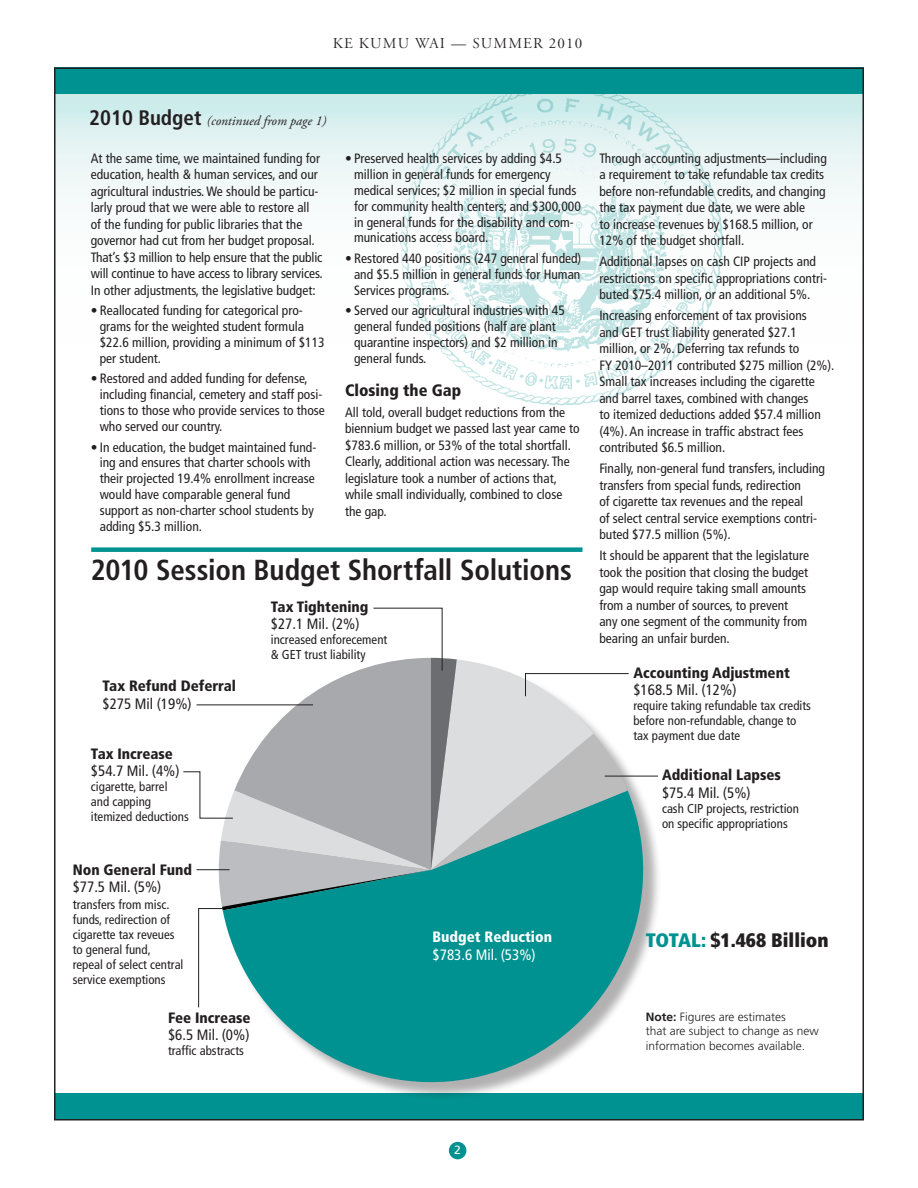
<style>
.page{position:relative;width:918px;height:1188px;background:#fff}
.page>*{position:absolute;margin:0;border:0;box-sizing:border-box;transform-origin:0 0}
.Body_9_11{font:700 condensed 28.95px "Frutiger";letter-spacing:-.005em;color:#231f20}
.t1{font:900 condensed 19.5px "Frutiger";color:#231f20}
.t2{font:900 condensed 16.5px "Frutiger";color:#231f20}
.Body_9_11-2{font:900 condensed 15px "Frutiger";color:#231f20}
.Body_9_11-3{font:condensed 15px "Frutiger";color:#231f20}
.t3{font:15px "Adobe Garamond Titling";letter-spacing:.08em;color:#231f20}
.Body_9_11-4{font:900 condensed 15px "Frutiger";color:#fff}
.Body_9_11-5{font:condensed 15px "Frutiger";color:#fff}
.Body_9_11-6{font:condensed 13.5px/16.5px "Frutiger";color:#231f20}
.bulleted_list{font:condensed 13.5px/15.9px "Frutiger";color:#231f20}
.t4{font:italic 13.5px "Adobe Garamond Pro";color:#231f20}
.Body_9_11-7{font:condensed 12.9px/15px "Frutiger";color:#231f20}
.Body_9_11-8{font:300 12px/14.4px "Frutiger";color:#231f20}
.t5{font:12px "Frutiger";color:#fff}
.s1{font-family:"Frutiger";font-weight:700;font-style:normal;font-stretch:condensed;font-size:21px}
.s2{font-size:13.5px}
.s3{color:#009290}
.s4{font-weight:700}
</style>
<div class="page">
<svg style="left:57px;top:94px;width:804px;height:312px"></svg>
<img style="left:400px;top:94px;width:166px;height:212px">
<div style="left:449px;top:1142px;width:17px;height:17px;background:#009290;border-radius:50%"></div>
<div style="left:54px;top:1094px;width:810px;height:26px;background:#009290"></div>
<div style="left:54px;top:68px;width:810px;height:26px;background:#009290"></div>
<div style="left:221px;top:660px;width:441px;height:440px;background:#231f20;opacity:.35"></div>
<svg style="left:223px;top:790px;width:420px;height:292px;fill:#009290"></svg>
<div style="left:91px;top:547px;width:491px;height:5px;background:#009290"></div>
<svg style="left:183px;top:607px;width:446px;height:401px"></svg>
<hr style="left:196px;top:869px;width:34px;height:1px;background:#231f20">
<hr style="left:196px;top:705px;width:117px;height:1px;background:#231f20">
<hr style="left:605px;top:776px;width:53px;height:1px;background:#231f20">
<p class="t3" style="left:333px;top:34px;width:251px">KE KUMU WAI — SUMMER 2010</p>
<p class="t4" style="left:89px;top:113px;width:239px"><span class="s1">2010 Budget</span> (continued from page 1)</p>
<p class="Body_9_11-6" style="left:91px;top:150px;width:233px">At the same time, we maintained funding for education, health &amp; human services, and our agricultural industries. We should be particu&shy;larly proud that we were able to restore all of the funding for public libraries that the governor had cut from her budget proposal.<br>That’s $3 million to help ensure that the public will continue to have access to library services.<br>In other adjustments, the legislative budget:</p>
<p class="bulleted_list" style="left:100px;top:303px;width:227px;text-indent:-9px">• Reallocated funding for categorical pro&shy;grams for the weighted student formula $22.6 million, providing a minimum of $113 per student.</p>
<p class="bulleted_list" style="left:100px;top:371px;width:227px;text-indent:-9px">• Restored and added funding for defense, including financial, cemetery and staff posi&shy;tions to those who provide services to those who served our country.</p>
<p class="bulleted_list" style="left:100px;top:439px;width:218px;text-indent:-9px">• In education, the budget maintained fund&shy;ing and ensures that charter schools with their projected 19.4% enrollment increase would have comparable general fund support as non-charter school students by adding $5.3 million.</p>
<p class="bulleted_list" style="left:354px;top:150px;width:228px;text-indent:-9px">• Preserved health services by adding $4.5 million in general funds for emergency medical services; $2 million in special funds for community health centers; and $300,000 in general funds for the disability and com&shy;munications access board.</p>
<p class="bulleted_list" style="left:354px;top:250px;width:229px;text-align:justify;text-indent:-9px">• Restored 440 positions (247 general funded) and $5.5 million in general funds for Human Services programs.</p>
<p class="bulleted_list" style="left:354px;top:302px;width:212px;text-indent:-9px">• Served our agricultural industries with 45 general funded positions (half are plant quarantine inspectors) and $2 million in general funds.</p>
<p class="t2" style="left:345px;top:380px;width:118px">Closing the Gap</p>
<p class="Body_9_11-6" style="left:345px;top:404px;width:236px">All told, overall budget reductions from the biennium budget we passed last year came to $783.6 million, or 53% of the total shortfall.<br>Clearly, additional action was necessary. The legislature took a number of actions that, while small individually, combined to close the gap.</p>
<p class="Body_9_11" style="left:91px;top:553px;width:483px">2010 Session Budget Shortfall Solutions</p>
<p class="Body_9_11-2" style="left:102px;top:677px;width:135px">Tax Refund Deferral</p>
<p class="Body_9_11-3" style="left:102px;top:695px;width:91px">$275 Mil (19%)</p>
<p class="Body_9_11-2" style="left:91px;top:745px;width:84px">Tax Increase</p>
<p class="Body_9_11-3" style="left:91px;top:762px;width:90px">$54.7 Mil. (4%)</p>
<p class="Body_9_11-7" style="left:91px;top:779px;width:99px">cigarette, barrel and capping itemized deductions</p>
<p class="Body_9_11-2" style="left:271px;top:598px;width:99px">Tax Tightening</p>
<p class="Body_9_11-3" style="left:271px;top:616px;width:90px">$27.1 Mil. (2%)</p>
<p class="Body_9_11-7" style="left:271px;top:633px;width:118px">increased enforecement &amp; GET trust liability</p>
<p class="Body_9_11-6" style="left:599px;top:150px;width:229px">Through accounting adjustments—including a requirement to take refundable tax credits before non-refundable credits, and changing the tax payment due date, we were able<br>to increase revenues by $168.5 million, or 12% of the budget shortfall.</p>
<p class="Body_9_11-6" style="left:599px;top:254px;width:228px">Additional lapses on cash CIP projects and restrictions on specific appropriations contri&shy;buted $75.4 million, or an additional 5%.</p>
<p class="Body_9_11-6" style="left:599px;top:308px;width:237px">Increasing enforcement of tax provisions<br>and GET trust liability generated $27.1 million, or 2%. Deferring tax refunds to<br>FY 2010–2011 contributed $275 million (2%).<br>Small tax increases including the cigarette and barrel taxes, combined with changes<br>to itemized deductions added $57.4 million (4%). An increase in traffic abstract fees contributed $6.5 million.</p>
<p class="Body_9_11-6" style="left:599px;top:461px;width:227px">Finally, non-general fund transfers, including transfers from special funds, redirection<br>of cigarette tax revenues and the repeal<br>of select central service exemptions contri&shy;buted $77.5 million (5%).</p>
<p class="Body_9_11-6" style="left:599px;top:548px;width:211px">It should be apparent that the legislature took the position that closing the budget gap would require taking small amounts from a number of sources, to prevent any one segment of the community from bearing an unfair burden.</p>
<p class="Body_9_11-2" style="left:633px;top:663px;width:158px">Accounting Adjustment</p>
<p class="Body_9_11-3" style="left:633px;top:681px;width:105px">$168.5 Mil. (12%)</p>
<p class="Body_9_11-7" style="left:633px;top:698px;width:179px">require taking refundable tax credits before non-refundable, change to tax payment due date</p>
<p class="Body_9_11-2" style="left:662px;top:766px;width:120px">Additional Lapses</p>
<p class="Body_9_11-3" style="left:662px;top:784px;width:90px">$75.4 Mil. (5%)</p>
<p class="Body_9_11-7" style="left:662px;top:801px;width:139px">cash CIP projects, restriction on specific appropriations</p>
<p class="Body_9_11-2" style="left:73px;top:861px;width:121px">Non General Fund</p>
<p class="Body_9_11-3" style="left:73px;top:878px;width:90px">$77.5 Mil. (5%)</p>
<p class="Body_9_11-7" style="left:73px;top:897px;width:112px"><span class="s2">t</span>ransfers from misc. funds, redirection of cigarette tax reveues to general fund, repeal of select central service exemptions</p>
<p class="Body_9_11-2" style="left:168px;top:1008px;width:84px">Fee Increase</p>
<p class="Body_9_11-3" style="left:168px;top:1026px;width:83px">$6.5 Mil. (0%)</p>
<p class="Body_9_11-7" style="left:168px;top:1043px;width:77px">traffic abstracts</p>
<p class="Body_9_11-4" style="left:433px;top:928px;width:121px">Budget Reduction</p>
<p class="t1" style="left:646px;top:928px;width:184px"><span class="s3">TOTAL:</span> $1.468 Billion</p>
<p class="Body_9_11-5" style="left:433px;top:946px;width:105px">$783.6 Mil. (53%)</p>
<p class="t5" style="left:454px;top:1143px;width:8px">2</p>
<p class="Body_9_11-8" style="left:646px;top:1010px;width:175px"><span class="s4">Note:</span> Figures are estimates<br>that are subject to change as new information becomes available.</p>
</div>
